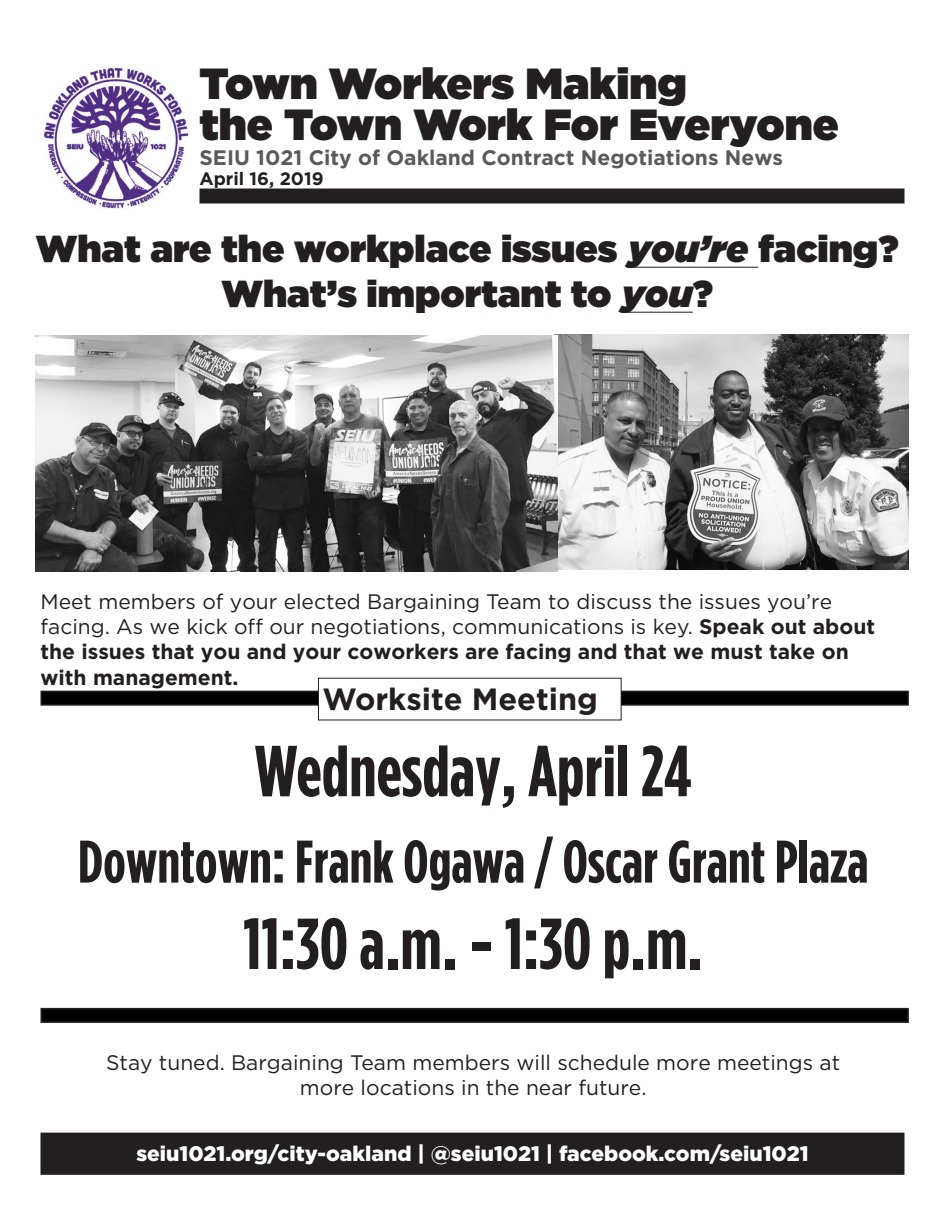
<style>
.page{position:relative;width:945px;height:1215px;background:#fff}
.page>*{position:absolute;margin:0;border:0;box-sizing:border-box;transform-origin:0 0}
.t1{font:700 condensed 72px "Gotham HTF";color:#231f20}
.t2{font:700 condensed 60px "Gotham HTF";color:#231f20}
.t3{font:900 43.5px/40.5px "Gotham HTF";color:#231f20}
.t4{font:900 37.5px/45px "Gotham HTF";color:#231f20;text-align:center}
.t5{font:700 30.75px "Gotham HTF";color:#231f20}
.t6{font:21px/25.2px "Gotham HTF";color:#231f20}
.t7{font:900 21px "Gotham HTF";color:#fff}
.t8{font:700 21px "Gotham HTF";color:#5a5a5d}
.t9{font:700 18px "Gotham HTF";color:#231f20}
.s1{font-style:italic}
.s2{font-weight:700}
</style>
<div class="page">
<img style="left:44px;top:67px;width:160px;height:142px">
<div style="left:41px;top:1133px;width:863px;height:41px;background:#231f20"></div>
<div style="left:40px;top:1133px;width:864px;height:42px;border:2px solid #231f20"></div>
<div style="left:200px;top:189px;width:704px;height:15px;background:#231f20"></div>
<hr style="left:627px;top:267px;width:131px;height:1px;background:#231f20">
<hr style="left:621px;top:312px;width:72px;height:1px;background:#231f20">
<img style="left:554px;top:334px;width:355px;height:236px">
<img style="left:35px;top:336px;width:523px;height:236px">
<div style="left:41px;top:691px;width:867px;height:14px;background:#000"></div>
<div style="left:40px;top:691px;width:869px;height:15px;border:2px solid #231f20"></div>
<div style="left:41px;top:1009px;width:867px;height:13px;background:#000"></div>
<div style="left:40px;top:1008px;width:869px;height:15px;border:2px solid #231f20"></div>
<div style="left:318px;top:678px;width:303px;height:42px;background:#fff"></div>
<p class="t3" style="left:200px;top:63px;width:641px">Town Workers Making<br>the Town Work For Everyone</p>
<p class="t8" style="left:199px;top:146px;width:585px">SEIU 1021 City of Oakland Contract Negotiations News</p>
<p class="t9" style="left:199px;top:168px;width:126px">April 16, 2019</p>
<p class="t4" style="left:36px;top:226px;width:864px">What are the workplace issues <span class="s1">you’re</span> facing?<br>What’s important to <span class="s1">you</span>?</p>
<p class="t6" style="left:40px;top:589px;width:836px">Meet members of your elected Bargaining Team to discuss the issues you’re facing. As we kick off our negotiations, communications is key. <span class="s2">Speak out about the issues that you and your coworkers are facing and that we must take on with management.</span></p>
<p class="t5" style="left:323px;top:682px;width:277px">Worksite Meeting</p>
<p class="t1" style="left:255px;top:730px;width:438px">Wednesday, April 24</p>
<p class="t2" style="left:78px;top:828px;width:792px">Downtown: Frank Ogawa / Oscar Grant Plaza</p>
<p class="t1" style="left:243px;top:903px;width:462px">11:30 a.m. - 1:30 p.m.</p>
<p class="t6" style="left:106px;top:1049px;width:736px;text-align:center">Stay tuned. Bargaining Team members will schedule more meetings at more locations in the near future.</p>
<p class="t7" style="left:136px;top:1142px;width:674px">seiu1021.org/city-oakland | @seiu1021 | facebook.com/seiu1021</p>
</div>
